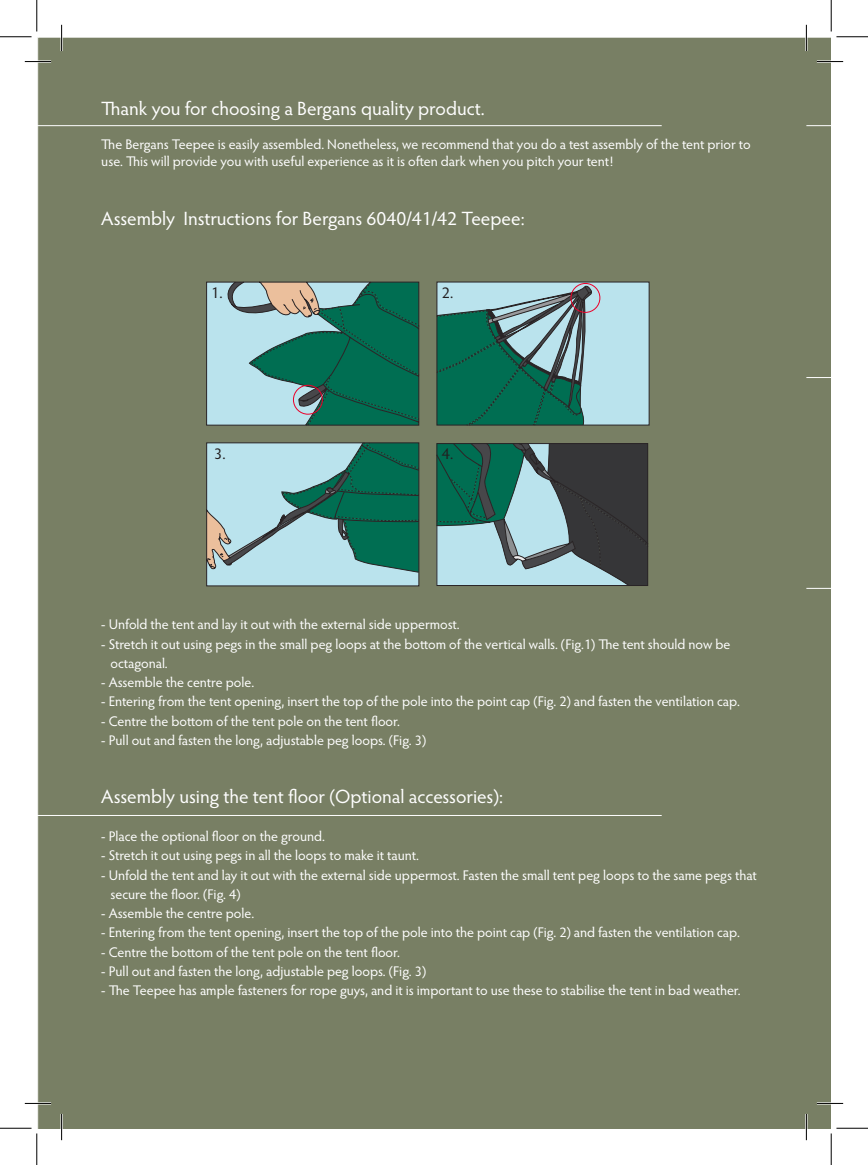
<style>
.page{position:relative;width:868px;height:1165px;background:#fff}
.page>*{position:absolute;margin:0;border:0;box-sizing:border-box;transform-origin:0 0}
.t1{font:19.25px "Hypatia Sans Pro";color:#fff}
.t2{font:15.75px "Hypatia Sans Pro";color:#231f20}
.t3{font:14px/19.2px "Hypatia Sans Pro";letter-spacing:-.005em;color:#fff}
</style>
<div class="page">
<div style="left:37px;top:37px;width:793px;height:1091px;background:#787f64"></div>
<hr style="left:37px;top:125px;width:624px;height:1px;background:#fff">
<svg style="left:806px;top:125px;width:24px;height:1px"></svg>
<svg style="left:806px;top:588px;width:24px;height:1px"></svg>
<svg style="left:806px;top:377px;width:24px;height:1px"></svg>
<hr style="left:37px;top:815px;width:624px;height:1px;background:#fff">
<svg style="left:436px;top:440px;width:212px;height:146px;background:#5c7c7b"></svg>
<svg style="left:206px;top:281px;width:213px;height:144px;background:#589a8f"></svg>
<svg style="left:436px;top:282px;width:213px;height:144px;background:#66a19d"></svg>
<svg style="left:206px;top:442px;width:213px;height:144px;background:#77afab"></svg>
<div style="left:570px;top:283px;width:30px;height:30px;border:1px solid #eb0029;border-radius:50%"></div>
<div style="left:293px;top:385px;width:29px;height:29px;border:1px solid #eb0029;border-radius:50%"></div>
<hr style="left:25px;top:60px;width:26px;height:3px;background:#fff">
<hr style="left:816px;top:60px;width:26px;height:3px;background:#fff">
<hr style="left:25px;top:1102px;width:26px;height:2px;background:#fff">
<hr style="left:816px;top:1102px;width:26px;height:2px;background:#fff">
<hr style="left:60px;top:25px;width:3px;height:26px;background:#fff">
<hr style="left:60px;top:1114px;width:3px;height:26px;background:#fff">
<hr style="left:805px;top:25px;width:2px;height:26px;background:#fff">
<hr style="left:805px;top:1114px;width:2px;height:26px;background:#fff">
<svg style="left:25px;top:61px;width:26px;height:1px"></svg>
<svg style="left:816px;top:61px;width:26px;height:1px"></svg>
<svg style="left:25px;top:1103px;width:26px;height:1px"></svg>
<svg style="left:816px;top:1103px;width:26px;height:1px"></svg>
<svg style="left:61px;top:25px;width:1px;height:26px"></svg>
<svg style="left:61px;top:1114px;width:1px;height:26px"></svg>
<svg style="left:805px;top:25px;width:1px;height:26px"></svg>
<svg style="left:805px;top:1114px;width:1px;height:26px"></svg>
<hr style="left:0;top:36px;width:32px;height:1px;background:#000">
<hr style="left:836px;top:36px;width:31px;height:1px;background:#000">
<hr style="left:0;top:1128px;width:32px;height:1px;background:#000">
<hr style="left:836px;top:1128px;width:31px;height:1px;background:#000">
<hr style="left:36px;top:0;width:1px;height:32px;background:#000">
<hr style="left:36px;top:1133px;width:1px;height:32px;background:#000">
<hr style="left:830px;top:0;width:1px;height:32px;background:#000">
<hr style="left:830px;top:1133px;width:1px;height:32px;background:#000">
<p class="t1" style="left:101px;top:96px;width:385px">Thank you for choosing a Bergans quality product.</p>
<p class="t3" style="left:101px;top:135px;width:650px;line-height:16.8px">The Bergans Teepee is easily assembled. Nonetheless, we recommend that you do a test assembly of the tent prior to use. This will provide you with useful experience as it is often dark when you pitch your tent!</p>
<p class="t1" style="left:101px;top:205px;width:424px">Assembly Instructions for Bergans 6040/41/42 Teepee:</p>
<p class="t2" style="left:211px;top:282px;width:13px">1.</p>
<p class="t2" style="left:441px;top:282px;width:13px">2.</p>
<p class="t2" style="left:214px;top:443px;width:13px">3.</p>
<p class="t2" style="left:441px;top:443px;width:13px">4.</p>
<p class="t3" style="left:101px;top:614px;width:360px">- Unfold the tent and lay it out with the external side uppermost.</p>
<p class="t3" style="left:110px;top:634px;width:621px;text-indent:-9px">- Stretch it out using pegs in the small peg loops at the bottom of the vertical walls. (Fig.1) The tent should now be octagonal.</p>
<p class="t3" style="left:101px;top:672px;width:154px">- Assemble the centre pole.</p>
<p class="t3" style="left:101px;top:691px;width:639px">- Entering from the tent opening, insert the top of the pole into the point cap (Fig. 2) and fasten the ventilation cap.</p>
<p class="t3" style="left:101px;top:711px;width:300px">- Centre the bottom of the tent pole on the tent floor.</p>
<p class="t3" style="left:101px;top:730px;width:326px">- Pull out and fasten the long, adjustable peg loops. (Fig. 3)</p>
<p class="t1" style="left:101px;top:783px;width:403px">Assembly using the tent floor (Optional accessories):</p>
<p class="t3" style="left:101px;top:826px;width:225px">- Place the optional floor on the ground.</p>
<p class="t3" style="left:101px;top:845px;width:319px">- Stretch it out using pegs in all the loops to make it taunt.</p>
<p class="t3" style="left:110px;top:865px;width:647px;text-indent:-9px">- Unfold the tent and lay it out with the external side uppermost. Fasten the small tent peg loops to the same pegs that secure the floor. (Fig. 4)</p>
<p class="t3" style="left:101px;top:903px;width:154px">- Assemble the centre pole.</p>
<p class="t3" style="left:101px;top:922px;width:639px">- Entering from the tent opening, insert the top of the pole into the point cap (Fig. 2) and fasten the ventilation cap.</p>
<p class="t3" style="left:101px;top:942px;width:300px">- Centre the bottom of the tent pole on the tent floor.</p>
<p class="t3" style="left:101px;top:961px;width:326px">- Pull out and fasten the long, adjustable peg loops. (Fig. 3)</p>
<p class="t3" style="left:101px;top:980px;width:640px">- The Teepee has ample fasteners for rope guys, and it is important to use these to stabilise the tent in bad weather.</p>
</div>
